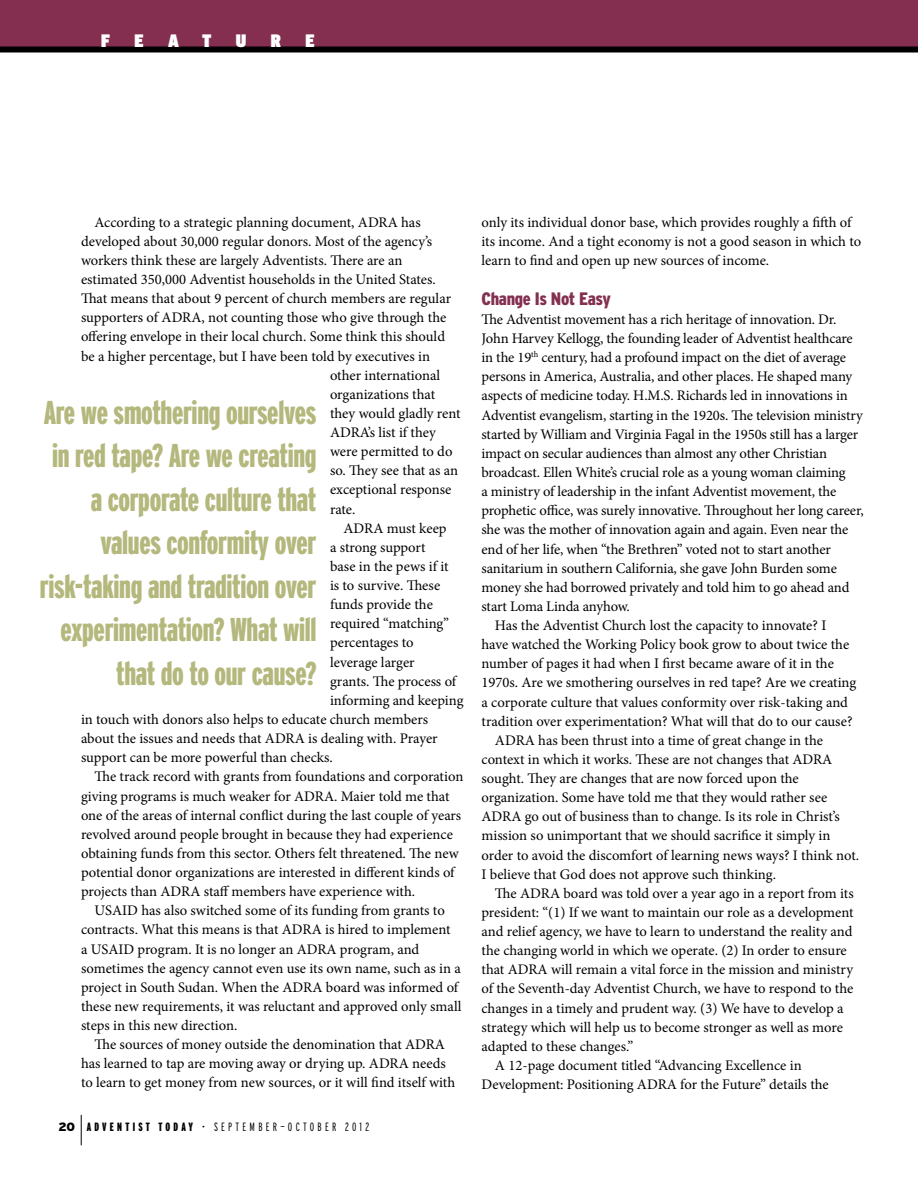
<style>
.page{position:relative;width:918px;height:1188px;background:#fff}
.page>*{position:absolute;margin:0;border:0;box-sizing:border-box;transform-origin:0 0}
.t1{font:900 extra-condensed 33px/43.5px "Interstate";letter-spacing:-.01em;color:#b4b87d;text-align:right}
.t2{font:900 condensed 18px "Interstate";letter-spacing:-.02em;color:#842f50}
.t3{font:900 condensed 18px "Interstate";color:#fff}
.t4{font:14.7px/19.2px "Minion Pro";letter-spacing:-.005em;color:#000}
.t5{font:300 extra-condensed 12px "Interstate";letter-spacing:.27em;color:#000}
.t6{font:900 extra-condensed 12px "Interstate";letter-spacing:.31em;color:#000}
.s1{font-stretch:normal}
.s2{font-weight:900}
</style>
<div class="page">
<hr style="left:81px;top:1115px;width:1px;height:30px;background:#000">
<div style="left:0;top:0;width:918px;height:49px;background:#842f50"></div>
<div style="left:0;top:46px;width:918px;height:6px;background:#000"></div>
<p class="t3" style="left:101px;top:30px;width:10px">F</p>
<p class="t3" style="left:135px;top:30px;width:11px">E</p>
<p class="t3" style="left:168px;top:30px;width:12px">A</p>
<p class="t3" style="left:202px;top:30px;width:11px">T</p>
<p class="t3" style="left:236px;top:30px;width:12px">U</p>
<p class="t3" style="left:271px;top:30px;width:12px">R</p>
<p class="t3" style="left:306px;top:30px;width:11px">E</p>
<p class="t4" style="left:94px;top:212px;width:328px">According to a strategic planning document, ADRA has</p>
<p class="t4" style="left:81px;top:232px;width:353px">developed about 30,000 regular donors. Most of the agency’s</p>
<p class="t4" style="left:81px;top:251px;width:323px">workers think these are largely Adventists. There are an</p>
<p class="t4" style="left:81px;top:270px;width:356px">estimated 350,000 Adventist households in the United States.</p>
<p class="t4" style="left:81px;top:289px;width:372px">That means that about 9 percent of church members are regular</p>
<p class="t4" style="left:81px;top:308px;width:367px">supporters of ADRA, not counting those who give through the</p>
<p class="t4" style="left:81px;top:327px;width:366px">offering envelope in their local church. Some think this should</p>
<p class="t4" style="left:81px;top:346px;width:351px">be a higher percentage, but I have been told by executives in</p>
<p class="t4" style="left:330px;top:365px;width:112px">other international</p>
<p class="t4" style="left:330px;top:385px;width:107px">organizations that</p>
<p class="t4" style="left:330px;top:404px;width:132px">they would gladly rent</p>
<p class="t4" style="left:330px;top:423px;width:107px">ADRA’s list if they</p>
<p class="t4" style="left:330px;top:442px;width:124px">were permitted to do</p>
<p class="t4" style="left:330px;top:461px;width:130px">so. They see that as an</p>
<p class="t4" style="left:330px;top:480px;width:123px">exceptional response</p>
<p class="t4" style="left:330px;top:499px;width:27px">rate.</p>
<p class="t4" style="left:344px;top:518px;width:105px">ADRA must keep</p>
<p class="t4" style="left:330px;top:538px;width:97px">a strong support</p>
<p class="t4" style="left:330px;top:557px;width:120px">base in the pews if it</p>
<p class="t4" style="left:330px;top:576px;width:112px">is to survive. These</p>
<p class="t4" style="left:330px;top:595px;width:104px">funds provide the</p>
<p class="t4" style="left:330px;top:614px;width:121px">required “matching”</p>
<p class="t4" style="left:330px;top:633px;width:85px">percentages to</p>
<p class="t4" style="left:330px;top:652px;width:86px">leverage larger</p>
<p class="t4" style="left:330px;top:672px;width:128px">grants. The process of</p>
<p class="t4" style="left:330px;top:691px;width:135px">informing and keeping</p>
<p class="t4" style="left:81px;top:710px;width:349px">in touch with donors also helps to educate church members</p>
<p class="t4" style="left:81px;top:729px;width:358px">about the issues and needs that ADRA is dealing with. Prayer</p>
<p class="t4" style="left:81px;top:748px;width:253px">support can be more powerful than checks.</p>
<p class="t4" style="left:94px;top:767px;width:370px">The track record with grants from foundations and corporation</p>
<p class="t4" style="left:81px;top:786px;width:370px">giving programs is much weaker for ADRA. Maier told me that</p>
<p class="t4" style="left:81px;top:805px;width:382px">one of the areas of internal conflict during the last couple of years</p>
<p class="t4" style="left:81px;top:825px;width:373px">revolved around people brought in because they had experience</p>
<p class="t4" style="left:81px;top:844px;width:379px">obtaining funds from this sector. Others felt threatened. The new</p>
<p class="t4" style="left:81px;top:863px;width:375px">potential donor organizations are interested in different kinds of</p>
<p class="t4" style="left:81px;top:882px;width:336px">projects than ADRA staff members have experience with.</p>
<p class="t4" style="left:94px;top:901px;width:352px">USAID has also switched some of its funding from grants to</p>
<p class="t4" style="left:81px;top:920px;width:371px">contracts. What this means is that ADRA is hired to implement</p>
<p class="t4" style="left:81px;top:939px;width:340px">a USAID program. It is no longer an ADRA program, and</p>
<p class="t4" style="left:81px;top:958px;width:381px">sometimes the agency cannot even use its own name, such as in a</p>
<p class="t4" style="left:81px;top:978px;width:379px">project in South Sudan. When the ADRA board was informed of</p>
<p class="t4" style="left:81px;top:997px;width:382px">these new requirements, it was reluctant and approved only small</p>
<p class="t4" style="left:81px;top:1016px;width:158px">steps in this new direction.</p>
<p class="t4" style="left:94px;top:1035px;width:352px">The sources of money outside the denomination that ADRA</p>
<p class="t4" style="left:81px;top:1054px;width:366px">has learned to tap are moving away or drying up. ADRA needs</p>
<p class="t4" style="left:81px;top:1073px;width:376px">to learn to get money from new sources, or it will find itself with</p>
<h1 class="t1" style="left:40px;top:390px;width:278px">Are we smothering ourselves in red tape? Are we creating a corporate culture that values conformity over risk-taking and tradition over experimentation? What will that do to our cause?</h1>
<p class="t6" style="left:58px;top:1121px;width:115px"><span class="s1">20</span> ad ventis t toda</p>
<p class="t5" style="left:189px;top:1120px;width:182px"><span class="s2">y</span> • SEPTEMBER—OCTOBER 2012</p>
<p class="t4" style="left:482px;top:213px;width:381px">only its individual donor base, which provides roughly a fifth of its income. And a tight economy is not a good season in which to learn to find and open up new sources of income.</p>
<p class="t2" style="left:482px;top:289px;width:131px">Change Is Not Easy</p>
<p class="t4" style="left:482px;top:310px;width:357px">The Adventist movement has a rich heritage of innovation. Dr.</p>
<p class="t4" style="left:482px;top:329px;width:373px">John Harvey Kellogg, the founding leader of Adventist healthcare</p>
<p class="t4" style="left:482px;top:348px;width:366px">in the 19<sup>th</sup> century, had a profound impact on the diet of average</p>
<p class="t4" style="left:481px;top:367px;width:372px">persons in America, Australia, and other places. He shaped many</p>
<p class="t4" style="left:481px;top:386px;width:368px">aspects of medicine today. H.M.S. Richards led in innovations in</p>
<p class="t4" style="left:481px;top:405px;width:383px">Adventist evangelism, starting in the 1920s. The television ministry</p>
<p class="t4" style="left:481px;top:425px;width:378px">started by William and Virginia Fagal in the 1950s still has a larger</p>
<p class="t4" style="left:481px;top:444px;width:347px">impact on secular audiences than almost any other Christian</p>
<p class="t4" style="left:481px;top:463px;width:366px">broadcast. Ellen White’s crucial role as a young woman claiming</p>
<p class="t4" style="left:481px;top:482px;width:356px">a ministry of leadership in the infant Adventist movement, the</p>
<p class="t4" style="left:481px;top:501px;width:384px">prophetic office, was surely innovative. Throughout her long career,</p>
<p class="t4" style="left:481px;top:520px;width:368px">she was the mother of innovation again and again. Even near the</p>
<p class="t4" style="left:481px;top:539px;width:351px">end of her life, when “the Brethren” voted not to start another</p>
<p class="t4" style="left:481px;top:558px;width:357px">sanitarium in southern California, she gave John Burden some</p>
<p class="t4" style="left:481px;top:578px;width:369px">money she had borrowed privately and told him to go ahead and</p>
<p class="t4" style="left:481px;top:597px;width:150px">start Loma Linda anyhow.</p>
<p class="t4" style="left:495px;top:616px;width:333px">Has the Adventist Church lost the capacity to innovate? I</p>
<p class="t4" style="left:481px;top:635px;width:369px">have watched the Working Policy book grow to about twice the</p>
<p class="t4" style="left:481px;top:654px;width:354px">number of pages it had when I first became aware of it in the</p>
<p class="t4" style="left:481px;top:673px;width:376px">1970s. Are we smothering ourselves in red tape? Are we creating</p>
<p class="t4" style="left:481px;top:692px;width:368px">a corporate culture that values conformity over risk-taking and</p>
<p class="t4" style="left:481px;top:711px;width:373px">tradition over experimentation? What will that do to our cause?</p>
<p class="t4" style="left:495px;top:731px;width:330px">ADRA has been thrust into a time of great change in the</p>
<p class="t4" style="left:481px;top:750px;width:352px">context in which it works. These are not changes that ADRA</p>
<p class="t4" style="left:481px;top:769px;width:319px">sought. They are changes that are now forced upon the</p>
<p class="t4" style="left:481px;top:788px;width:347px">organization. Some have told me that they would rather see</p>
<p class="t4" style="left:481px;top:807px;width:360px">ADRA go out of business than to change. Is its role in Christ’s</p>
<p class="t4" style="left:481px;top:826px;width:350px">mission so unimportant that we should sacrifice it simply in</p>
<p class="t4" style="left:481px;top:845px;width:379px">order to avoid the discomfort of learning news ways? I think not.</p>
<p class="t4" style="left:481px;top:864px;width:296px">I believe that God does not approve such thinking.</p>
<p class="t4" style="left:495px;top:884px;width:360px">The ADRA board was told over a year ago in a report from its</p>
<p class="t4" style="left:481px;top:903px;width:374px">president: “(1) If we want to maintain our role as a development</p>
<p class="t4" style="left:481px;top:922px;width:372px">and relief agency, we have to learn to understand the reality and</p>
<p class="t4" style="left:481px;top:941px;width:367px">the changing world in which we operate. (2) In order to ensure</p>
<p class="t4" style="left:481px;top:960px;width:373px">that ADRA will remain a vital force in the mission and ministry</p>
<p class="t4" style="left:481px;top:979px;width:373px">of the Seventh-day Adventist Church, we have to respond to the</p>
<p class="t4" style="left:481px;top:998px;width:364px">changes in a timely and prudent way. (3) We have to develop a</p>
<p class="t4" style="left:481px;top:1018px;width:363px">strategy which will help us to become stronger as well as more</p>
<p class="t4" style="left:481px;top:1037px;width:153px">adapted to these changes.”</p>
<p class="t4" style="left:495px;top:1056px;width:308px">A 12-page document titled “Advancing Excellence in</p>
<p class="t4" style="left:481px;top:1075px;width:349px">Development: Positioning ADRA for the Future” details the</p>
</div>
